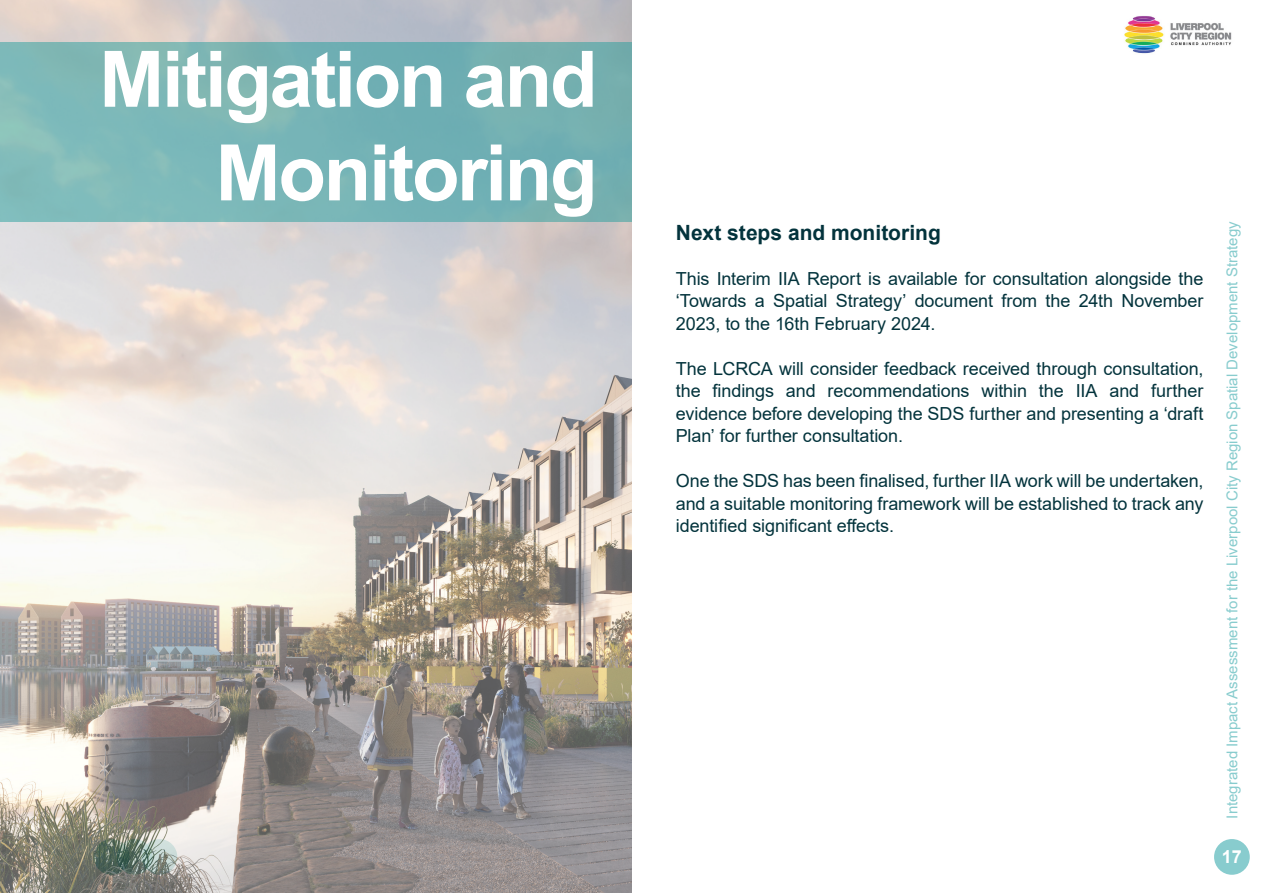
<style>
.page{position:relative;width:1263px;height:893px;background:#fff}
.page>*{position:absolute;margin:0;border:0;box-sizing:border-box;transform-origin:0 0}
.Page_header{font:700 78px/93.6px "Arial";letter-spacing:-.03em;color:#fff;text-align:right}
.In_text_header{font:700 21px "Arial";color:#03333c}
.Intro_text{font:18px/22.5px "Arial";letter-spacing:-.005em;color:#03333c;text-align:justify}
.Page_detailing{font:700 18px "Arial";color:#fff}
.Side_heading{font:15px "Arial";color:#88ccce}
</style>
<div class="page">
<div style="left:1214px;top:839px;width:36px;height:36px;background:#88ccce;border-radius:50%"></div>
<img style="left:1124px;top:16px;width:108px;height:38px">
<img style="left:0;top:0;width:631px;height:893px">
<div style="left:0;top:42px;width:631px;height:180px;background:linear-gradient(to right,#82bcba,#6eacb0)"></div>
<p class="Page_header" style="left:99px;top:33px;width:500px">Mitigation and<br>Monitoring</p>
<p class="In_text_header" style="left:676px;top:217px;width:266px">Next steps and monitoring</p>
<p class="Intro_text" style="left:676px;top:267px;width:529px">This Interim IIA Report is available for consultation alongside the ‘Towards a Spatial Strategy’ document from the 24th November 2023, to the 16th February 2024.</p>
<p class="Intro_text" style="left:676px;top:357px;width:529px">The LCRCA will consider feedback received through consultation, the findings and recommendations within the IIA and further evidence before developing the SDS further and presenting a ‘draft Plan’ for further consultation.</p>
<p class="Intro_text" style="left:676px;top:469px;width:529px">One the SDS has been finalised, further IIA work will be undertaken, and a suitable monitoring framework will be established to track any identified significant effects.</p>
<p class="Side_heading" style="left:1222px;top:819px;width:599px;rotate:-90deg">Integrated Impact Assessment for the Liverpool City Region Spatial Development Strategy</p>
<p class="Page_detailing" style="left:1222px;top:844px;width:22px">17</p>
</div>
